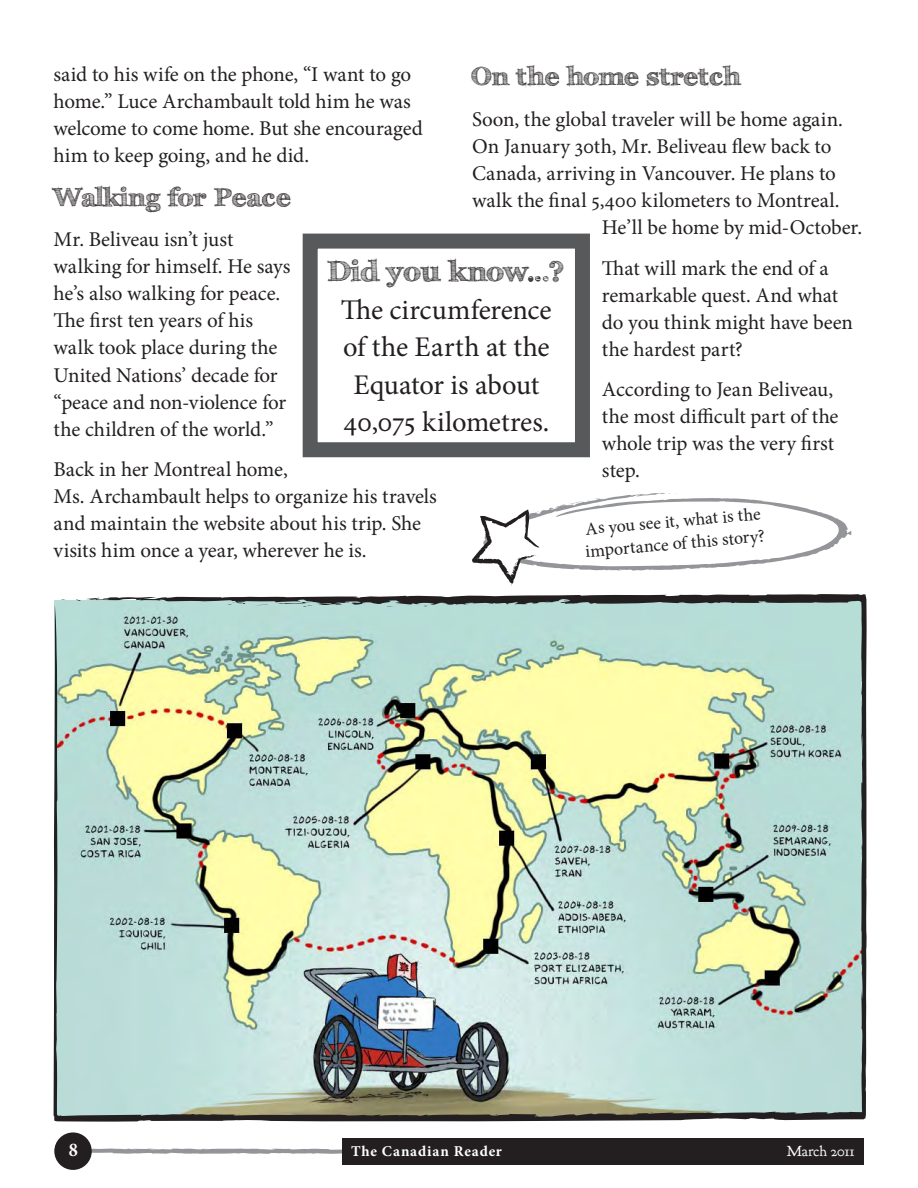
<style>
.page{position:relative;width:918px;height:1188px;background:#fff}
.page>*{position:absolute;margin:0;border:0;box-sizing:border-box;transform-origin:0 0}
.t1{font:28.5px/37.5px "Minion Pro";color:#231f20;text-align:center}
.t2{font:700 28.5px "FFF Tusj";letter-spacing:.02em;color:#231f20}
.t3{font:700 25.5px "FFF Tusj";letter-spacing:.025em;color:#231f20}
.t4{font:21px/27px "Minion Pro";letter-spacing:-.005em;color:#231f20}
.t5{font:700 condensed 19.5px "Minion Pro";color:#fff}
.t6{font:18px/22.5px "Minion Pro";color:#231f20}
.t7{font:700 15px "Minion Pro";letter-spacing:.055em;color:#fff}
.t8{font:15px "Goudy Bookletter 1911";color:#fff}
</style>
<div class="page">
<svg style="left:92px;top:1148px;width:250px;height:6px"></svg>
<div style="left:54px;top:1132px;width:38px;height:38px;background:#231f20;border-radius:50%"></div>
<svg style="left:472px;top:493px;width:379px;height:92px"></svg>
<svg style="left:302px;top:233px;width:288px;height:225px"></svg>
<div style="left:342px;top:1138px;width:522px;height:27px;background:#231f20"></div>
<img style="left:54px;top:594px;width:813px;height:528px">
<svg style="left:58px;top:599px;width:26px;height:2px"></svg>
<svg style="left:255px;top:604px;width:13px;height:1px"></svg>
<svg style="left:303px;top:605px;width:11px;height:2px"></svg>
<p class="t3" style="left:472px;top:62px;width:269px">On the home stretch</p>
<p class="t4" style="left:472px;top:108px;width:372px">Soon, the global traveler will be home again.</p>
<p class="t4" style="left:472px;top:135px;width:361px">On January 30th, Mr. Beliveau flew back to</p>
<p class="t4" style="left:472px;top:162px;width:365px">Canada, arriving in Vancouver. He plans to</p>
<p class="t4" style="left:472px;top:189px;width:369px">walk the final 5,400 kilometers to Montreal.</p>
<p class="t4" style="left:602px;top:216px;width:262px">He’ll be home by mid-October.</p>
<p class="t4" style="left:602px;top:256px;width:253px">That will mark the end of a remarkable quest. And what do you think might have been the hardest part?</p>
<p class="t4" style="left:602px;top:378px;width:238px">According to Jean Beliveau, the most difficult part of the whole trip was the very first step.</p>
<p class="t6" style="left:582px;top:519px;width:182px;rotate:-5deg">As you see it, what is the importance of this story?</p>
<p class="t4" style="left:54px;top:63px;width:371px">said to his wife on the phone, “I want to go home.” Luce Archambault told him he was welcome to come home. But she encouraged him to keep going, and he did.</p>
<p class="t3" style="left:54px;top:183px;width:238px">Walking for Peace</p>
<p class="t4" style="left:54px;top:228px;width:238px">Mr. Beliveau isn’t just walking for himself. He says he’s also walking for peace.<br>The first ten years of his walk took place during the<br>United Nations’ decade for “peace and non-violence for the children of the world.”</p>
<p class="t4" style="left:54px;top:458px;width:385px">Back in her Montreal home,<br>Ms. Archambault helps to organize his travels and maintain the website about his trip. She visits him once a year, wherever he is.</p>
<h1 class="t2" style="left:328px;top:255px;width:239px">Did you know…?</h1>
<h1 class="t1" style="left:341px;top:293px;width:212px">The circumference of the Earth at the<br>Equator is about<br>40,075 kilometres.</h1>
<p class="t5" style="left:69px;top:1143px;width:11px">8</p>
<p class="t7" style="left:351px;top:1146px;width:153px">The Canadian Reader</p>
<p class="t8" style="left:787px;top:1146px;width:70px">March 2011</p>
</div>
